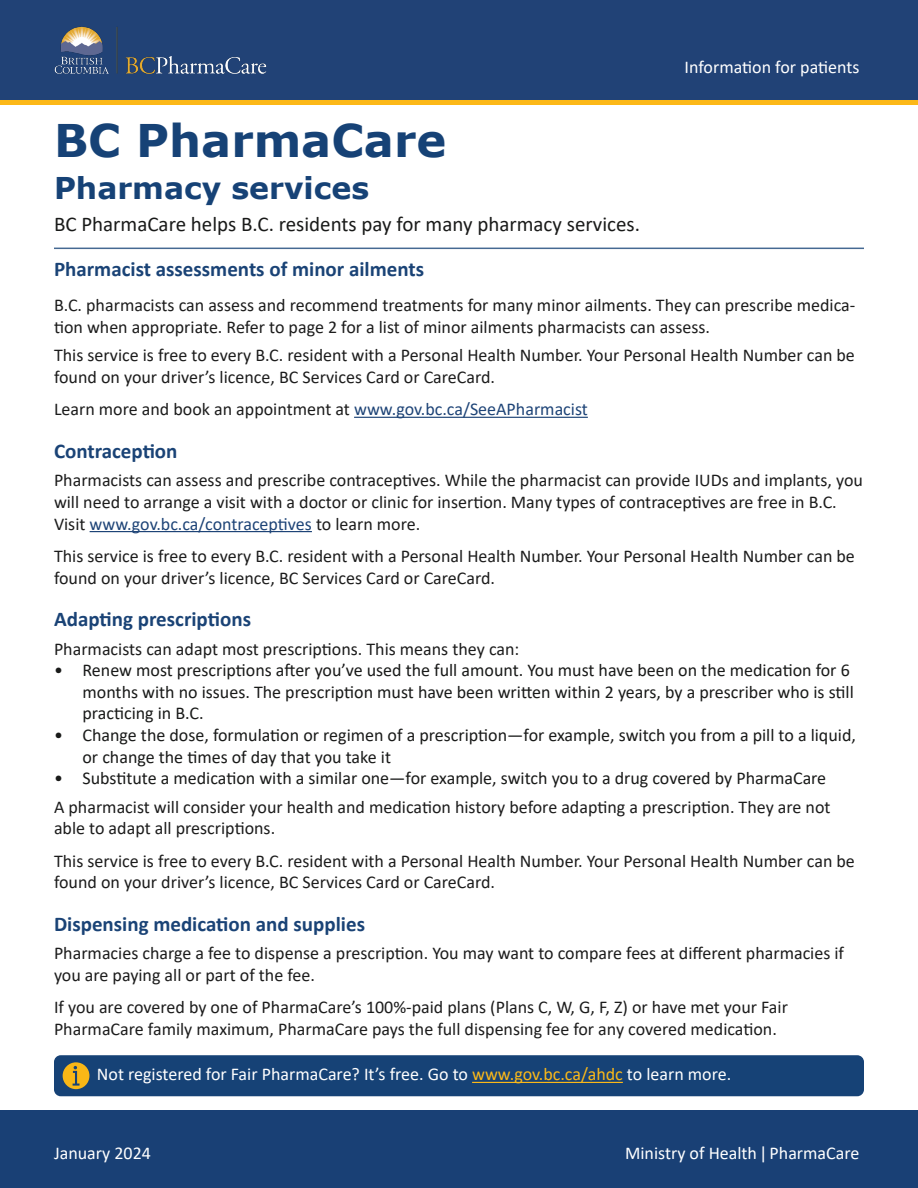
<style>
.page{position:relative;width:918px;height:1188px;background:#fff}
.page>*{position:absolute;margin:0;border:0;box-sizing:border-box;transform-origin:0 0}
.t1{font:700 45px "Verdana";color:#164276}
.t2{font:700 30px "Verdana";color:#164276}
.t3{font:700 21px "Calibri";color:#1a4376}
.t4{font:21px "Calibri";color:#191a19}
.t5{font:18px/21.6px "Calibri";color:#1c1c1c}
.t6{font:18px/21.6px "Calibri";color:#191a19}
.t7{font:18px "Calibri";color:#fff}
.s1{color:#1e4477}
.s2{color:#fab819}
</style>
<div class="page">
<div style="left:0;top:1110px;width:918px;height:78px;background:#194075"></div>
<div style="left:0;top:0;width:918px;height:102px;background:#214276"></div>
<hr style="left:0;top:100px;width:918px;height:4px;background:#fcb818">
<img style="left:54px;top:26px;width:213px;height:48px">
<hr style="left:354px;top:417px;width:234px;height:1px;background:#1e4477">
<hr style="left:90px;top:531px;width:222px;height:1px;background:#1e4477">
<hr style="left:54px;top:248px;width:810px;height:1px;background:#174477">
<div style="left:54px;top:1055px;width:810px;height:41px;background:#164276;border-radius:7px"></div>
<hr style="left:472px;top:1082px;width:151px;height:1px;background:#fab819">
<svg style="left:63px;top:1062px;width:26px;height:27px"></svg>
<h1 class="t1" style="left:54px;top:109px;width:394px">BC PharmaCare</h1>
<h2 class="t2" style="left:54px;top:167px;width:317px">Pharmacy services</h2>
<p class="t4" style="left:54px;top:209px;width:588px">BC PharmaCare helps B.C. residents pay for many pharmacy services.</p>
<p class="t7" style="left:685px;top:54px;width:176px">Information for patients</p>
<p class="t3" style="left:54px;top:254px;width:372px">Pharmacist assessments of minor ailments</p>
<p class="t5" style="left:54px;top:294px;width:803px">B.C. pharmacists can assess and recommend treatments for many minor ailments. They can prescribe medica&shy;tion when appropriate. Refer to page 2 for a list of minor ailments pharmacists can assess.</p>
<p class="t5" style="left:54px;top:344px;width:802px">This service is free to every B.C. resident with a Personal Health Number. Your Personal Health Number can be found on your driver’s licence, BC Services Card or CareCard.</p>
<p class="t5" style="left:54px;top:398px;width:535px">Learn more and book an appointment at <span class="s1">www.gov.bc.ca/SeeAPharmacist</span></p>
<p class="t3" style="left:54px;top:436px;width:125px">Contraception</p>
<p class="t5" style="left:54px;top:469px;width:811px">Pharmacists can assess and prescribe contraceptives. While the pharmacist can provide IUDs and implants, you will need to arrange a visit with a doctor or clinic for insertion. Many types of contraceptives are free in B.C.<br>Visit <span class="s1">www.gov.bc.ca/contraceptives</span> to learn more.</p>
<p class="t5" style="left:54px;top:545px;width:802px">This service is free to every B.C. resident with a Personal Health Number. Your Personal Health Number can be found on your driver’s licence, BC Services Card or CareCard.</p>
<p class="t3" style="left:54px;top:604px;width:199px">Adapting prescriptions</p>
<p class="t5" style="left:54px;top:637px;width:467px">Pharmacists can adapt most prescriptions. This means they can:</p>
<p class="t6" style="left:82px;top:659px;width:773px;text-indent:-28px">• Renew most prescriptions after you’ve used the full amount. You must have been on the medication for 6 months with no issues. The prescription must have been written within 2 years, by a prescriber who is still practicing in B.C.</p>
<p class="t6" style="left:82px;top:724px;width:775px;text-indent:-28px">• Change the dose, formulation or regimen of a prescription—for example, switch you from a pill to a liquid, or change the times of day that you take it</p>
<p class="t6" style="left:54px;top:767px;width:774px">• Substitute a medication with a similar one—for example, switch you to a drug covered by PharmaCare</p>
<p class="t5" style="left:54px;top:795px;width:778px">A pharmacist will consider your health and medication history before adapting a prescription. They are not able to adapt all prescriptions.</p>
<p class="t5" style="left:54px;top:849px;width:802px">This service is free to every B.C. resident with a Personal Health Number. Your Personal Health Number can be found on your driver’s licence, BC Services Card or CareCard.</p>
<p class="t3" style="left:54px;top:909px;width:313px">Dispensing medication and supplies</p>
<p class="t5" style="left:54px;top:942px;width:792px">Pharmacies charge a fee to dispense a prescription. You may want to compare fees at different pharmacies if you are paying all or part of the fee.</p>
<p class="t5" style="left:54px;top:996px;width:736px">If you are covered by one of PharmaCare’s 100%-paid plans (Plans C, W, G, F, Z) or have met your Fair<br>PharmaCare family maximum, PharmaCare pays the full dispensing fee for any covered medication.</p>
<p class="t7" style="left:97px;top:1062px;width:636px">Not registered for Fair PharmaCare? It’s free. Go to <span class="s2">www.gov.bc.ca/ahdc</span> to learn more.</p>
<p class="t7" style="left:54px;top:1141px;width:98px">January 2024</p>
<p class="t7" style="left:625px;top:1141px;width:236px">Ministry of Health PharmaCare</p>
</div>
